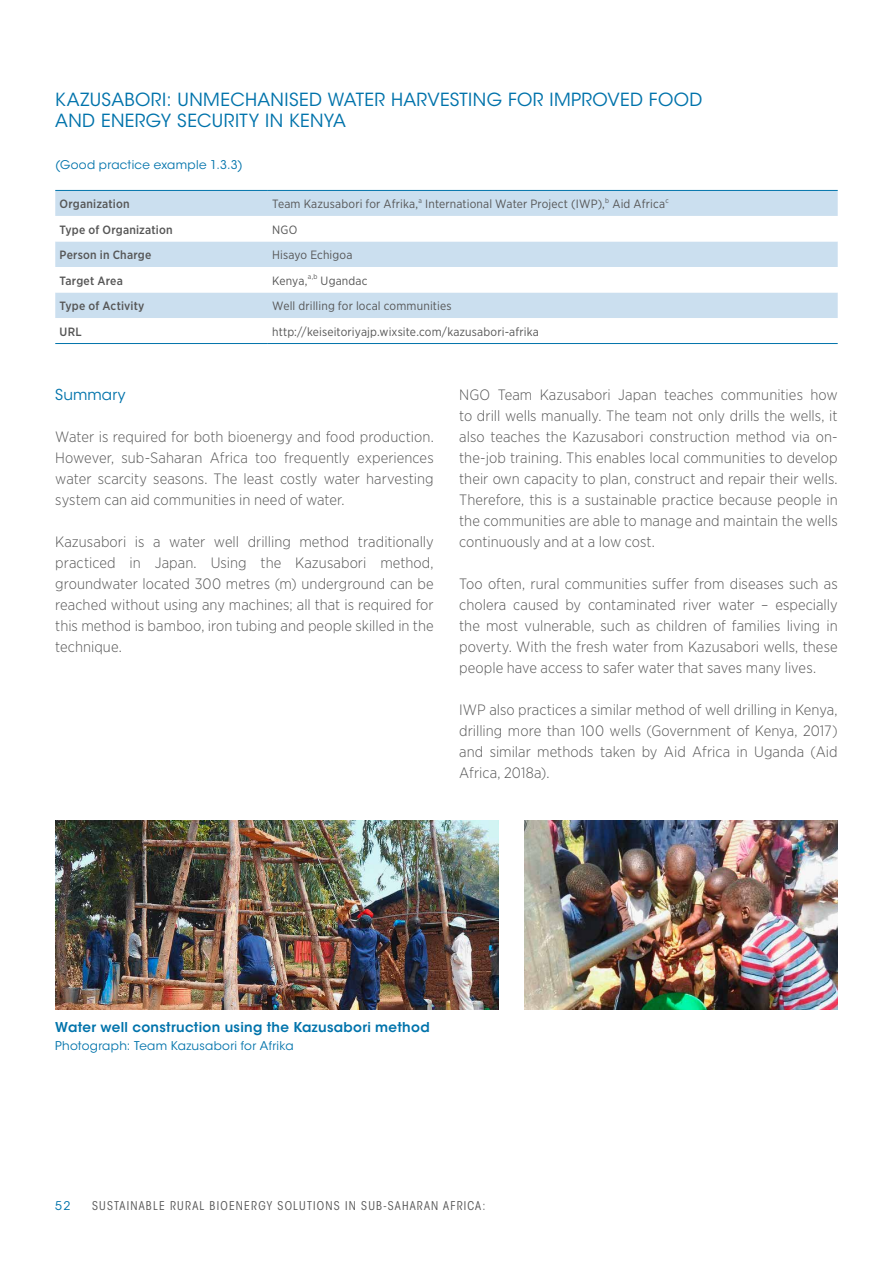
<style>
.page{position:relative;width:893px;height:1263px;background:#fff}
.page>*{position:absolute;margin:0;border:0;box-sizing:border-box;transform-origin:0 0}
.t1{font:18px/21px "ITC Avant Garde Std";letter-spacing:.02em;color:#0073ab}
.t2{font:300 15px/21px "Gotham Narrow";letter-spacing:.005em;color:#565656;text-align:justify}
.t3{font:15px "ITC Avant Garde Std";letter-spacing:.005em;color:#0073ab}
.t4{font:600 13.5px "ITC Avant Garde Std";letter-spacing:.02em;color:#0073ab}
.t5{font:12px "Gotham Narrow";letter-spacing:.01em;color:#565656}
.t6{font:500 12px "Gotham Narrow";letter-spacing:.015em;color:#565656}
.t7{font:12px "ITC Avant Garde Std";letter-spacing:.025em;color:#0073ab}
.t8{font:condensed 12px "ITC Avant Garde Std";letter-spacing:.1em;color:#565656}
.t9{font:7.05px "Gotham Narrow";color:#565656}
</style>
<div class="page">
<div style="left:55px;top:191px;width:783px;height:25px;background:#cbdfef"></div>
<svg style="left:55px;top:241px;width:783px;height:77px;fill:#cbdfef"></svg>
<hr style="left:55px;top:190px;width:213px;height:1px;background:#0073ab">
<hr style="left:268px;top:190px;width:570px;height:1px;background:#0073ab">
<hr style="left:55px;top:343px;width:213px;height:1px;background:#0073ab">
<hr style="left:268px;top:343px;width:570px;height:1px;background:#0073ab">
<img style="left:55px;top:820px;width:444px;height:189px">
<img style="left:524px;top:820px;width:314px;height:189px">
<p class="t1" style="left:55px;top:89px;width:649px">KAZUSABORI: UNMECHANISED WATER HARVESTING FOR IMPROVED FOOD<br>AND ENERGY SECURITY IN KENYA</p>
<p class="t7" style="left:55px;top:157px;width:189px">(Good practice example 1.3.3)</p>
<p class="t6" style="left:60px;top:196px;width:72px">Organization</p>
<p class="t5" style="left:272px;top:196px;width:147px">Team Kazusabori for Afrika,</p>
<p class="t9" style="left:419px;top:196px;width:5px">a</p>
<p class="t5" style="left:425px;top:196px;width:181px">International Water Project (IWP),</p>
<p class="t9" style="left:605px;top:196px;width:5px">b</p>
<p class="t5" style="left:612px;top:196px;width:54px">Aid Africa</p>
<p class="t9" style="left:665px;top:196px;width:5px">c</p>
<p class="t6" style="left:60px;top:222px;width:115px">Type of Organization</p>
<p class="t5" style="left:272px;top:222px;width:27px">NGO</p>
<p class="t6" style="left:60px;top:247px;width:93px">Person in Charge</p>
<p class="t5" style="left:272px;top:247px;width:82px">Hisayo Echigoa</p>
<p class="t6" style="left:60px;top:273px;width:65px">Target Area</p>
<p class="t5" style="left:272px;top:273px;width:37px">Kenya,</p>
<p class="t9" style="left:308px;top:272px;width:11px">a,b</p>
<p class="t5" style="left:321px;top:273px;width:48px">Ugandac</p>
<p class="t6" style="left:60px;top:298px;width:87px">Type of Activity</p>
<p class="t5" style="left:272px;top:298px;width:181px">Well drilling for local communities</p>
<p class="t6" style="left:60px;top:324px;width:24px">URL</p>
<p class="t5" style="left:272px;top:324px;width:268px">http://keiseitoriyajp.wixsite.com/kazusabori-afrika</p>
<p class="t3" style="left:55px;top:386px;width:72px">Summary</p>
<p class="t2" style="left:55px;top:426px;width:380px">Water is required for both bioenergy and food production.<br>However, sub-Saharan Africa too frequently experiences water scarcity seasons. The least costly water harvesting system can aid communities in need of water.</p>
<p class="t2" style="left:55px;top:531px;width:380px">Kazusabori is a water well drilling method traditionally practiced in Japan. Using the Kazusabori method, groundwater located 300 metres (m) underground can be reached without using any machines; all that is required for this method is bamboo, iron tubing and people skilled in the technique.</p>
<p class="t2" style="left:459px;top:384px;width:380px">NGO Team Kazusabori Japan teaches communities how to drill wells manually. The team not only drills the wells, it also teaches the Kazusabori construction method via on&shy;the-job training. This enables local communities to develop their own capacity to plan, construct and repair their wells.<br>Therefore, this is a sustainable practice because people in the communities are able to manage and maintain the wells continuously and at a low cost.</p>
<p class="t2" style="left:459px;top:573px;width:380px">Too often, rural communities suffer from diseases such as cholera caused by contaminated river water – especially the most vulnerable, such as children of families living in poverty. With the fresh water from Kazusabori wells, these people have access to safer water that saves many lives.</p>
<p class="t2" style="left:459px;top:699px;width:380px">IWP also practices a similar method of well drilling in Kenya, drilling more than 100 wells (Government of Kenya, 2017) and similar methods taken by Aid Africa in Uganda (Aid Africa, 2018a).</p>
<p class="t4" style="left:55px;top:1018px;width:376px">Water well construction using the Kazusabori method</p>
<p class="t7" style="left:55px;top:1038px;width:240px">Photograph: Team Kazusabori for Afrika</p>
<p class="t7" style="left:55px;top:1198px;width:17px">52</p>
<p class="t8" style="left:92px;top:1198px;width:395px">SUSTAINABLE RURAL BIOENERGY SOLUTIONS IN SUB-SAHARAN AFRICA:</p>
</div>
